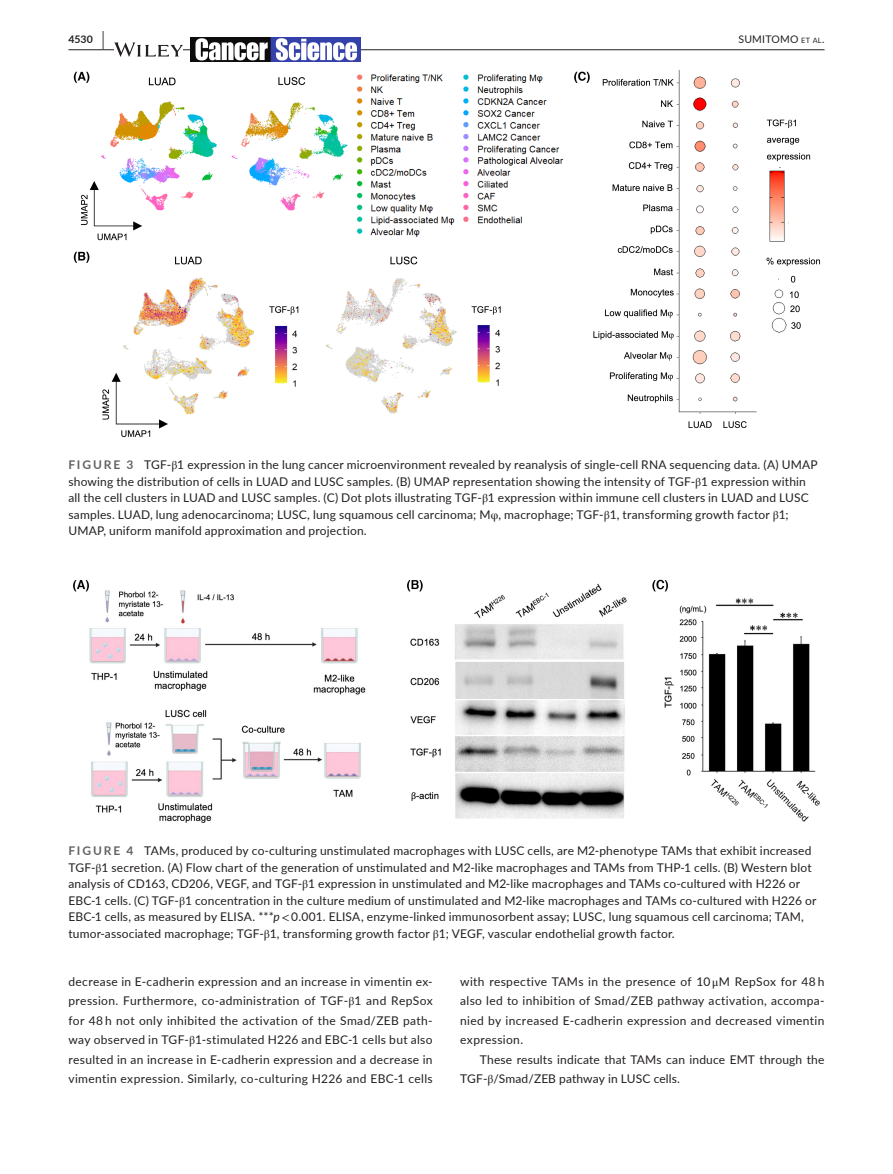
<style>
.page{position:relative;width:893px;height:1174px;background:#fff}
.page>*{position:absolute;margin:0;border:0;box-sizing:border-box;transform-origin:0 0}
.t1{font:12px/19.5px "Lato";letter-spacing:.015em;color:#231f20}
.t2{font:10.5px "Lato";letter-spacing:.02em;color:#231f20}
.t3{font:700 10.5px "Lato";color:#231f20}
.s1{font-size:19.5px}
.s2{font-size:7.35px}
.s3{font-weight:700;color:#636366}
.s4{font-family:"STIX"}
.s5{font-style:italic}
</style>
<div class="page">
<hr style="left:68px;top:49px;width:756px;height:1px;background:#231f20">
<svg style="left:114px;top:42px;width:69px;height:15px"></svg>
<img style="left:191px;top:38px;width:170px;height:24px">
<img style="left:73px;top:70px;width:748px;height:367px">
<img style="left:73px;top:579px;width:747px;height:244px">
<p class="t3" style="left:68px;top:31px;width:37px">4530 <span class="s1">|</span></p>
<p class="t2" style="left:738px;top:31px;width:88px">SUMITOMO <span class="s2">et al</span>.</p>
<p class="t1" style="left:68px;top:456px;width:751px;line-height:16.5px"><span class="s3">FIGURE 3</span> TGF-<span class="s4">β</span>1 expression in the lung cancer microenvironment revealed by reanalysis of single-cell RNA sequencing data. (A) UMAP showing the distribution of cells in LUAD and LUSC samples. (B) UMAP representation showing the intensity of TGF-<span class="s4">β</span>1 expression within all the cell clusters in LUAD and LUSC samples. (C) Dot plots illustrating TGF-<span class="s4">β</span>1 expression within immune cell clusters in LUAD and LUSC samples. LUAD, lung adenocarcinoma; LUSC, lung squamous cell carcinoma; M<span class="s4">φ</span>, macrophage; TGF-<span class="s4">β</span>1, transforming growth factor <span class="s4">β</span>1; UMAP, uniform manifold approximation and projection.</p>
<p class="t1" style="left:68px;top:842px;width:749px;line-height:16.5px"><span class="s3">FIGURE 4</span> TAMs, produced by co-culturing unstimulated macrophages with LUSC cells, are M2-phenotype TAMs that exhibit increased TGF-<span class="s4">β</span>1 secretion. (A) Flow chart of the generation of unstimulated and M2-like macrophages and TAMs from THP-1 cells. (B) Western blot analysis of CD163, CD206, VEGF, and TGF-<span class="s4">β</span>1 expression in unstimulated and M2-like macrophages and TAMs co-cultured with H226 or EBC-1 cells. (C) TGF-<span class="s4">β</span>1 concentration in the culture medium of unstimulated and M2-like macrophages and TAMs co-cultured with H226 or EBC-1 cells, as measured by ELISA. ***<span class="s5">p</span><span class="s4">&lt;</span> 0.001. ELISA, enzyme-linked immunosorbent assay; LUSC, lung squamous cell carcinoma; TAM, tumor-associated macrophage; TGF-<span class="s4">β</span>1, transforming growth factor <span class="s4">β</span>1; VEGF, vascular endothelial growth factor.</p>
<p class="t1" style="left:68px;top:971px;width:366px;text-align:justify">decrease in E-cadherin expression and an increase in vimentin ex&shy;pression. Furthermore, co-administration of TGF-<span class="s4">β</span>1 and RepSox for 48 h not only inhibited the activation of the Smad/ZEB path&shy;way observed in TGF-<span class="s4">β</span>1-stimulated H226 and EBC-1 cells but also resulted in an increase in E-cadherin expression and a decrease in vimentin expression. Similarly, co-culturing H226 and EBC-1 cells</p>
<p class="t1" style="left:460px;top:971px;width:366px;text-align:justify">with respective TAMs in the presence of 10 <span class="s4">μ</span>M RepSox for 48 h also led to inhibition of Smad/ZEB pathway activation, accompa&shy;nied by increased E-cadherin expression and decreased vimentin expression.</p>
<p class="t1" style="left:460px;top:1049px;width:366px;text-indent:20px">These results indicate that TAMs can induce EMT through the<br>TGF-<span class="s4">β</span>/Smad/ZEB pathway in LUSC cells.</p>
</div>
